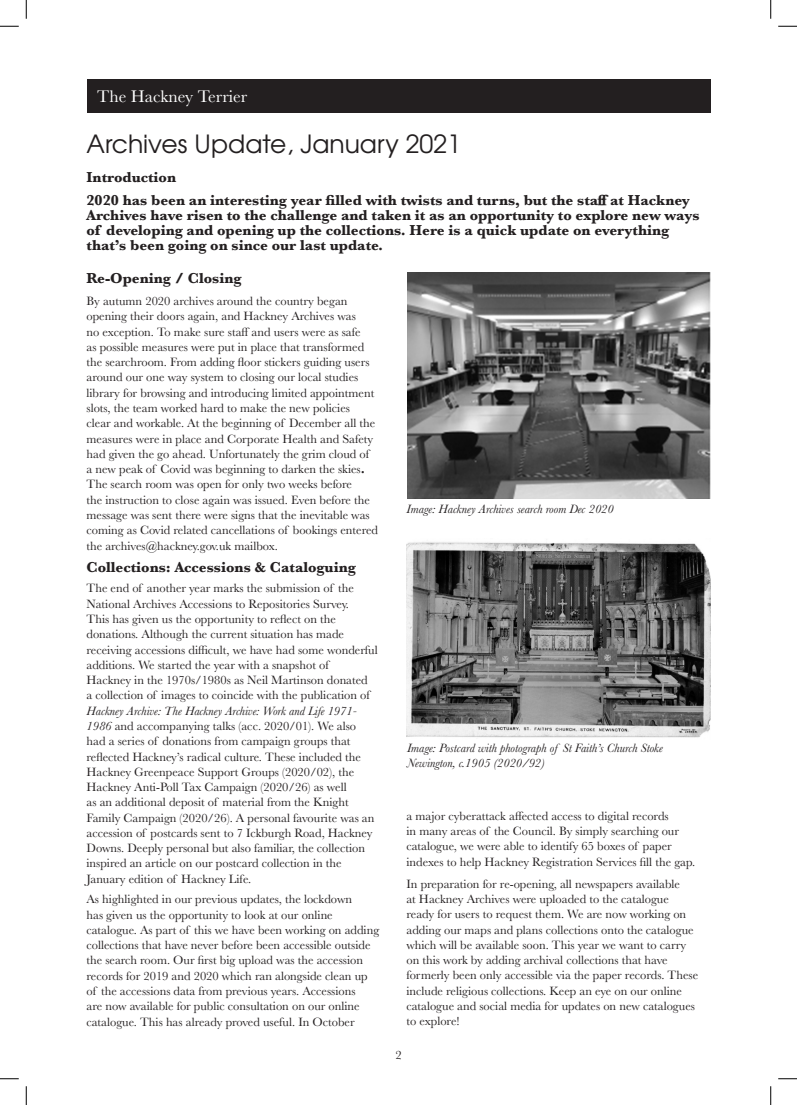
<style>
.page{position:relative;width:797px;height:1105px;background:#fff}
.page>*{position:absolute;margin:0;border:0;box-sizing:border-box;transform-origin:0 0}
.TITLE_-_SPAN{font:25px "Te X Gyre Adventor";color:#231f20}
.t1{font:17.5px "Baskerville";color:#fff}
.sub_head_span{font:700 15px/15.2px "Baskerville";color:#231f20}
.sub_head{font:700 15px "Baskerville";color:#231f20}
.t2{font:12.5px/15.2px "Baskerville";color:#231f20}
.t3{font:italic 12.5px/15px "Baskerville";color:#231f20}
.s1{font-weight:700}
.s2{font-style:italic}
</style>
<div class="page">
<div style="left:86px;top:79px;width:624px;height:34px;background:#231f20"></div>
<img style="left:407px;top:542px;width:303px;height:196px">
<img style="left:407px;top:273px;width:303px;height:225px">
<svg style="left:0;top:25px;width:19px;height:2px"></svg>
<svg style="left:778px;top:25px;width:19px;height:2px"></svg>
<svg style="left:0;top:1078px;width:19px;height:1px"></svg>
<svg style="left:778px;top:1078px;width:19px;height:1px"></svg>
<svg style="left:25px;top:0;width:2px;height:19px"></svg>
<svg style="left:25px;top:1086px;width:2px;height:19px"></svg>
<svg style="left:770px;top:0;width:1px;height:19px"></svg>
<svg style="left:770px;top:1086px;width:1px;height:19px"></svg>
<h2 class="t1" style="left:97px;top:85px;width:151px">The Hackney Terrier</h2>
<p class="TITLE_-_SPAN" style="left:86px;top:124px;width:376px">Archives Update, January 2021</p>
<p class="sub_head" style="left:86px;top:167px;width:91px">Introduction</p>
<p class="sub_head_span" style="left:86px;top:192px;width:614px">2020 has been an interesting year filled with twists and turns, but the staff at Hackney Archives have risen to the challenge and taken it as an opportunity to explore new ways of developing and opening up the collections. Here is a quick update on everything that’s been going on since our last update.</p>
<p class="sub_head" style="left:86px;top:267px;width:157px">Re-Opening / Closing</p>
<p class="t2" style="left:86px;top:294px;width:293px">By autumn 2020 archives around the country began opening their doors again, and Hackney Archives was<br>no exception. To make sure staff and users were as safe<br>as possible measures were put in place that transformed the searchroom. From adding floor stickers guiding users around our one way system to closing our local studies library for browsing and introducing limited appointment slots, the team worked hard to make the new policies<br>clear and workable. At the beginning of December all the measures were in place and Corporate Health and Safety had given the go ahead. Unfortunately the grim cloud of a new peak of Covid was beginning to darken the skies<span class="s1">.<br></span>The search room was open for only two weeks before<br>the instruction to close again was issued. Even before the message was sent there were signs that the inevitable was coming as Covid related cancellations of bookings entered the archives@hackney.gov.uk mailbox.</p>
<p class="sub_head" style="left:86px;top:556px;width:271px">Collections: Accessions &amp; Cataloguing</p>
<p class="t2" style="left:86px;top:581px;width:293px">The end of another year marks the submission of the National Archives Accessions to Repositories Survey.<br>This has given us the opportunity to reflect on the donations. Although the current situation has made receiving accessions difficult, we have had some wonderful additions. We started the year with a snapshot of<br>Hackney in the 1970s/1980s as Neil Martinson donated<br>a collection of images to coincide with the publication of <span class="s2">Hackney Archive: The Hackney Archive: Work and Life 1971- 1986</span> and accompanying talks (acc. 2020/01). We also had a series of donations from campaign groups that reflected Hackney’s radical culture. These included the Hackney Greenpeace Support Groups (2020/02), the Hackney Anti-Poll Tax Campaign (2020/26) as well<br>as an additional deposit of material from the Knight Family Campaign (2020/26). A personal favourite was an accession of postcards sent to 7 Ickburgh Road, Hackney Downs. Deeply personal but also familiar, the collection inspired an article on our postcard collection in the January edition of Hackney Life.</p>
<p class="t2" style="left:86px;top:892px;width:294px">As highlighted in our previous updates, the lockdown<br>has given us the opportunity to look at our online catalogue. As part of this we have been working on adding collections that have never before been accessible outside the search room. Our first big upload was the accession records for 2019 and 2020 which ran alongside clean up of the accessions data from previous years. Accessions<br>are now available for public consultation on our online catalogue. This has already proved useful. In October</p>
<p class="t3" style="left:406px;top:502px;width:209px">Image: Hackney Archives search room Dec 2020</p>
<p class="t3" style="left:407px;top:740px;width:257px">Image: Postcard with photograph of St Faith’s Church Stoke<br>Newington, c.1905 (2020/92)</p>
<p class="t2" style="left:406px;top:808px;width:290px">a major cyberattack affected access to digital records<br>in many areas of the Council. By simply searching our catalogue, we were able to identify 65 boxes of paper indexes to help Hackney Registration Services fill the gap.</p>
<p class="t2" style="left:406px;top:876px;width:293px">In preparation for re-opening, all newspapers available<br>at Hackney Archives were uploaded to the catalogue ready for users to request them. We are now working on adding our maps and plans collections onto the catalogue which will be available soon. This year we want to carry on this work by adding archival collections that have formerly been only accessible via the paper records. These include religious collections. Keep an eye on our online catalogue and social media for updates on new catalogues to explore!</p>
<p class="t2" style="left:395px;top:1047px;width:8px">2</p>
</div>
